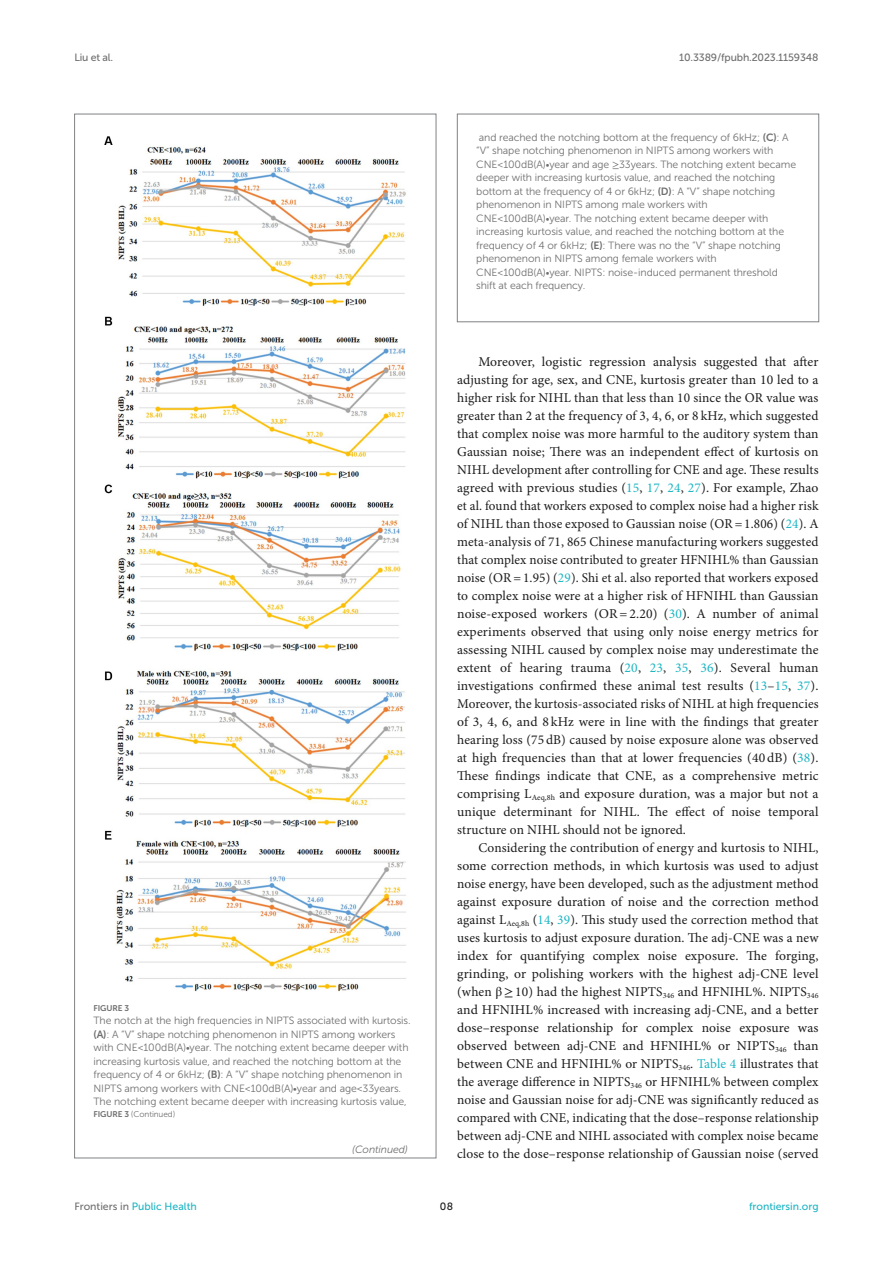
<style>
.page{position:relative;width:893px;height:1263px;background:#fff}
.page>*{position:absolute;margin:0;border:0;box-sizing:border-box;transform-origin:0 0}
.TEXT{font:13.5px/18px "Minion Pro";letter-spacing:.01em;color:#1b1c1b;text-align:justify}
.FIG_LEG{font:10.5px/13.5px "Museo Sans 300";letter-spacing:-.01em;color:#706f70}
.t1{font:10.5px "Museo Sans 500";color:#1db5c3}
.t2{font:10.5px "Museo Sans 500";letter-spacing:-.015em;color:#706f70}
.FIG_Continued{font:italic 10.5px "Museo Sans 300";letter-spacing:-.01em;color:#706f70}
.t3{font:10.5px "Museo Sans 500";color:#1b1c1b}
.FIG_HD{font:8.25px "Museo Sans 300";letter-spacing:-.01em;color:#706f70}
.FIG_HD-2{font:8.25px "Museo Sans 700";letter-spacing:-.01em;color:#706f70}
.s1{font-family:"Museo Sans 700"}
.s2{font-family:"STIX General"}
.s3{color:#1db5c3}
.s4{color:#706f70}
</style>
<div class="page">
<div style="left:457px;top:114px;width:362px;height:208px;border:1px solid #808285"></div>
<img style="left:104px;top:136px;width:302px;height:856px">
<p class="t2" style="left:74px;top:51px;width:40px">Liu et al.</p>
<p class="t2" style="left:679px;top:51px;width:141px">10.3389/fpubh.2023.1159348</p>
<p class="FIG_HD-2" style="left:94px;top:1003px;width:37px">FIGURE 3</p>
<p class="FIG_LEG" style="left:94px;top:1014px;width:319px">The notch at the high frequencies in NIPTS associated with kurtosis. <span class="s1">(A)</span>: A “V” shape notching phenomenon in NIPTS among workers with CNE &lt; 100 dB(A)<span class="s2">∙</span>year. The notching extent became deeper with increasing kurtosis value, and reached the notching bottom at the frequency of 4 or 6 kHz; <span class="s1">(B)</span>: A “V” shape notching phenomenon in NIPTS among workers with CNE &lt; 100 dB(A)<span class="s2">∙</span>year and age &lt; 33 years.<br>The notching extent became deeper with increasing kurtosis value,</p>
<p class="FIG_HD" style="left:94px;top:1109px;width:83px"><span class="s1">FIGURE 3</span> (Continued)</p>
<p class="FIG_Continued" style="left:352px;top:1144px;width:57px">(Continued)</p>
<p class="FIG_LEG" style="left:476px;top:131px;width:321px">and reached the notching bottom at the frequency of 6 kHz; <span class="s1">(C)</span>: A “V” shape notching phenomenon in NIPTS among workers with CNE &lt; 100 dB(A)<span class="s2">∙</span>year and age <span class="s2">≥</span> 33 years. The notching extent became deeper with increasing kurtosis value, and reached the notching bottom at the frequency of 4 or 6 kHz; <span class="s1">(D)</span>: A “V” shape notching phenomenon in NIPTS among male workers with<br>CNE &lt; 100 dB(A)<span class="s2">∙</span>year. The notching extent became deeper with increasing kurtosis value, and reached the notching bottom at the frequency of 4 or 6 kHz; <span class="s1">(E)</span>: There was no the “V” shape notching phenomenon in NIPTS among female workers with<br>CNE &lt; 100 dB(A)<span class="s2">∙</span>year. NIPTS: noise-induced permanent threshold shift at each frequency.</p>
<p class="TEXT" style="left:457px;top:353px;width:363px;text-indent:21px">Moreover, logistic regression analysis suggested that after adjusting for age, sex, and CNE, kurtosis greater than 10 led to a higher risk for NIHL than that less than 10 since the OR value was greater than 2 at the frequency of 3, 4, 6, or 8 kHz, which suggested that complex noise was more harmful to the auditory system than Gaussian noise; There was an independent effect of kurtosis on NIHL development after controlling for CNE and age. These results agreed with previous studies (<span class="s3">15</span>, <span class="s3">17</span>, <span class="s3">24</span>, <span class="s3">27</span>). For example, Zhao et al. found that workers exposed to complex noise had a higher risk of NIHL than those exposed to Gaussian noise (OR=1.806) (<span class="s3">24</span>). A meta-analysis of 71, 865 Chinese manufacturing workers suggested that complex noise contributed to greater HFNIHL% than Gaussian noise (OR=1.95) (<span class="s3">29</span>). Shi et al. also reported that workers exposed to complex noise were at a higher risk of HFNIHL than Gaussian noise-exposed workers (OR=2.20) (<span class="s3">30</span>). A number of animal experiments observed that using only noise energy metrics for assessing NIHL caused by complex noise may underestimate the extent of hearing trauma (<span class="s3">20</span>, <span class="s3">23</span>, <span class="s3">35</span>, <span class="s3">36</span>). Several human investigations confirmed these animal test results (<span class="s3">13</span>–<span class="s3">15</span>, <span class="s3">37</span>).<br>Moreover, the kurtosis-associated risks of NIHL at high frequencies of 3, 4, 6, and 8 kHz were in line with the findings that greater hearing loss (75 dB) caused by noise exposure alone was observed at high frequencies than that at lower frequencies (40 dB) (<span class="s3">38</span>).<br>These findings indicate that CNE, as a comprehensive metric comprising L<sub>Aeq,8h</sub> and exposure duration, was a major but not a unique determinant for NIHL. The effect of noise temporal structure on NIHL should not be ignored.</p>
<p class="TEXT" style="left:457px;top:839px;width:363px;text-indent:21px">Considering the contribution of energy and kurtosis to NIHL, some correction methods, in which kurtosis was used to adjust noise energy, have been developed, such as the adjustment method against exposure duration of noise and the correction method against L<sub>Aeq,8h</sub> (<span class="s3">14</span>, <span class="s3">39</span>). This study used the correction method that uses kurtosis to adjust exposure duration. The adj-CNE was a new index for quantifying complex noise exposure. The forging, grinding, or polishing workers with the highest adj-CNE level (when <span class="s2">β≥</span>10) had the highest NIPTS<sub>346</sub> and HFNIHL%. NIPTS<sub>346 </sub>and HFNIHL% increased with increasing adj-CNE, and a better dose–response relationship for complex noise exposure was observed between adj-CNE and HFNIHL% or NIPTS<sub>346</sub> than between CNE and HFNIHL% or NIPTS<sub>346</sub>. <span class="s3">Table 4</span> illustrates that the average difference in NIPTS<sub>346</sub> or HFNIHL% between complex noise and Gaussian noise for adj-CNE was significantly reduced as compared with CNE, indicating that the dose–response relationship between adj-CNE and NIHL associated with complex noise became close to the dose–response relationship of Gaussian noise (served</p>
<p class="t1" style="left:74px;top:1200px;width:124px"><span class="s4">Frontiers in</span> Public Health</p>
<p class="t3" style="left:440px;top:1200px;width:15px">08</p>
<p class="t1" style="left:749px;top:1200px;width:71px">frontiersin.org</p>
</div>
